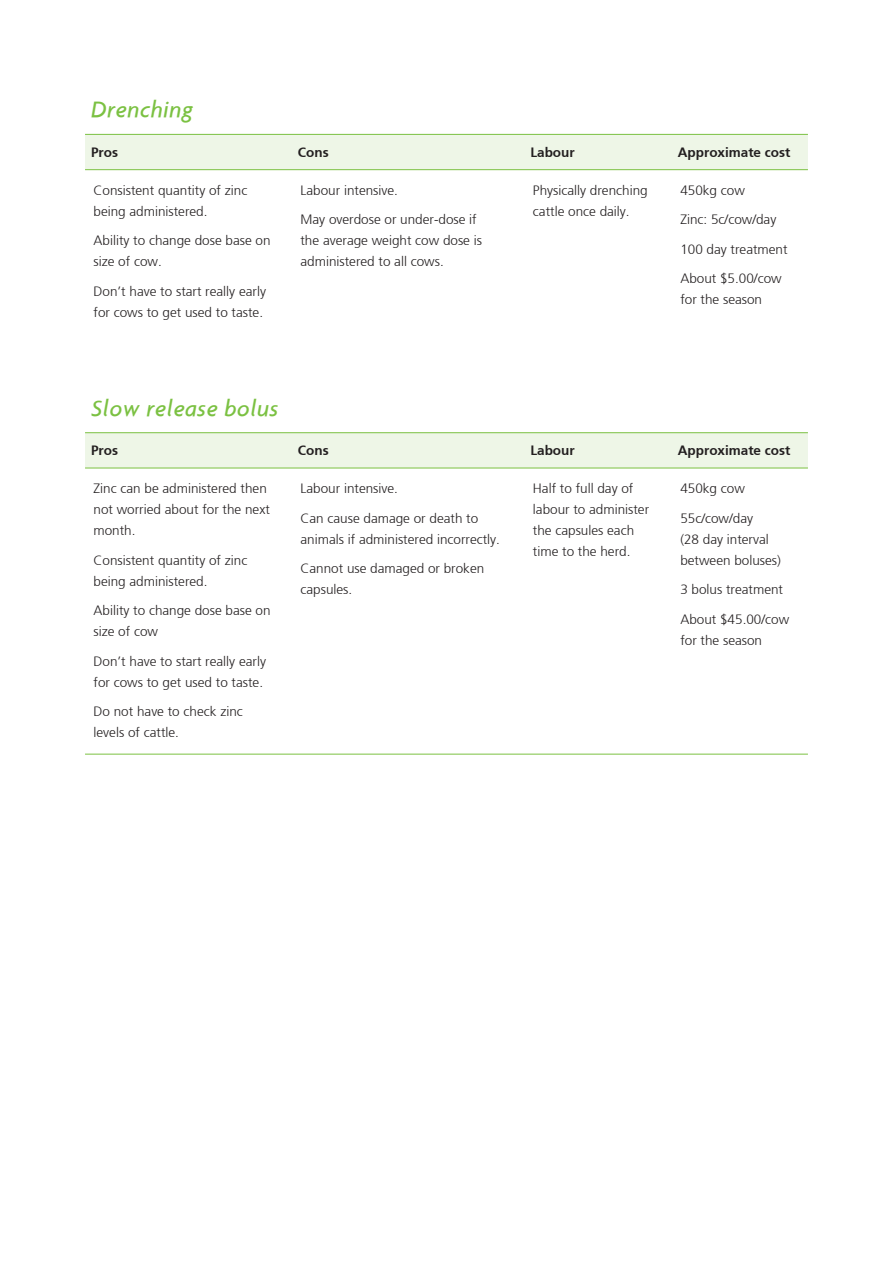
<style>
.page{position:relative;width:893px;height:1263px;background:#fff}
.page>*{position:absolute;margin:0;border:0;box-sizing:border-box;transform-origin:0 0}
.t1{font:italic 500 24px "Agenda";letter-spacing:.02em;color:#7bc142}
.t2{font:300 13.5px/21px "Frutiger";color:#231f20}
.t3{font:700 13.5px "Frutiger";color:#231f20}
</style>
<div class="page">
<svg style="left:85px;top:135px;width:723px;height:333px"></svg>
<hr style="left:85px;top:754px;width:723px;height:1px;background:#7bc142">
<hr style="left:85px;top:134px;width:723px;height:1px;background:#7bc142">
<hr style="left:85px;top:169px;width:723px;height:1px;background:#7bc142">
<hr style="left:85px;top:432px;width:723px;height:1px;background:#7bc142">
<hr style="left:85px;top:468px;width:723px;height:1px;background:#7bc142">
<h1 class="t1" style="left:91px;top:95px;width:104px">Drenching</h1>
<p class="t3" style="left:91px;top:144px;width:28px">Pros</p>
<p class="t3" style="left:298px;top:144px;width:32px">Cons</p>
<p class="t3" style="left:530px;top:144px;width:46px">Labour</p>
<p class="t3" style="left:678px;top:144px;width:114px">Approximate cost</p>
<p class="t2" style="left:94px;top:180px;width:155px">Consistent quantity of zinc being administered.</p>
<p class="t2" style="left:94px;top:230px;width:179px">Ability to change dose base on size of cow.</p>
<p class="t2" style="left:94px;top:281px;width:174px">Don’t have to start really early for cows to get used to taste.</p>
<p class="t2" style="left:533px;top:180px;width:116px">Physically drenching cattle once daily.</p>
<p class="t2" style="left:680px;top:175px;width:109px;line-height:29.5px">450kg cow<br>Zinc: 5c/cow/day<br>100 day treatment<br>About $5.00/cow</p>
<p class="t2" style="left:680px;top:289px;width:83px">for the season</p>
<p class="t2" style="left:300px;top:175px;width:178px;line-height:29.5px">Labour intensive.<br>May overdose or under-dose if</p>
<p class="t2" style="left:300px;top:230px;width:183px">the average weight cow dose is administered to all cows.</p>
<h1 class="t1" style="left:91px;top:393px;width:189px">Slow release bolus</h1>
<p class="t3" style="left:91px;top:442px;width:28px">Pros</p>
<p class="t3" style="left:298px;top:442px;width:32px">Cons</p>
<p class="t3" style="left:530px;top:442px;width:46px">Labour</p>
<p class="t3" style="left:678px;top:442px;width:114px">Approximate cost</p>
<p class="t2" style="left:94px;top:478px;width:178px">Zinc can be administered then not worried about for the next month.</p>
<p class="t2" style="left:94px;top:550px;width:155px">Consistent quantity of zinc being administered.</p>
<p class="t2" style="left:94px;top:600px;width:179px">Ability to change dose base on size of cow</p>
<p class="t2" style="left:94px;top:651px;width:174px">Don’t have to start really early for cows to get used to taste.</p>
<p class="t2" style="left:94px;top:701px;width:151px">Do not have to check zinc levels of cattle.</p>
<p class="t2" style="left:533px;top:478px;width:118px">Half to full day of labour to administer the capsules each time to the herd.</p>
<p class="t2" style="left:680px;top:474px;width:74px;line-height:29.5px">450kg cow<br>55c/cow/day</p>
<p class="t2" style="left:300px;top:474px;width:179px;line-height:29.5px">Labour intensive.<br>Can cause damage or death to</p>
<p class="t2" style="left:300px;top:524px;width:201px;line-height:29.5px">animals if administered incorrectly.<br>Cannot use damaged or broken</p>
<p class="t2" style="left:300px;top:579px;width:53px">capsules.</p>
<p class="t2" style="left:680px;top:529px;width:102px">(28 day interval between boluses)</p>
<p class="t2" style="left:680px;top:575px;width:110px;line-height:29.5px">3 bolus treatment<br>About $45.00/cow</p>
<p class="t2" style="left:680px;top:630px;width:83px">for the season</p>
</div>
